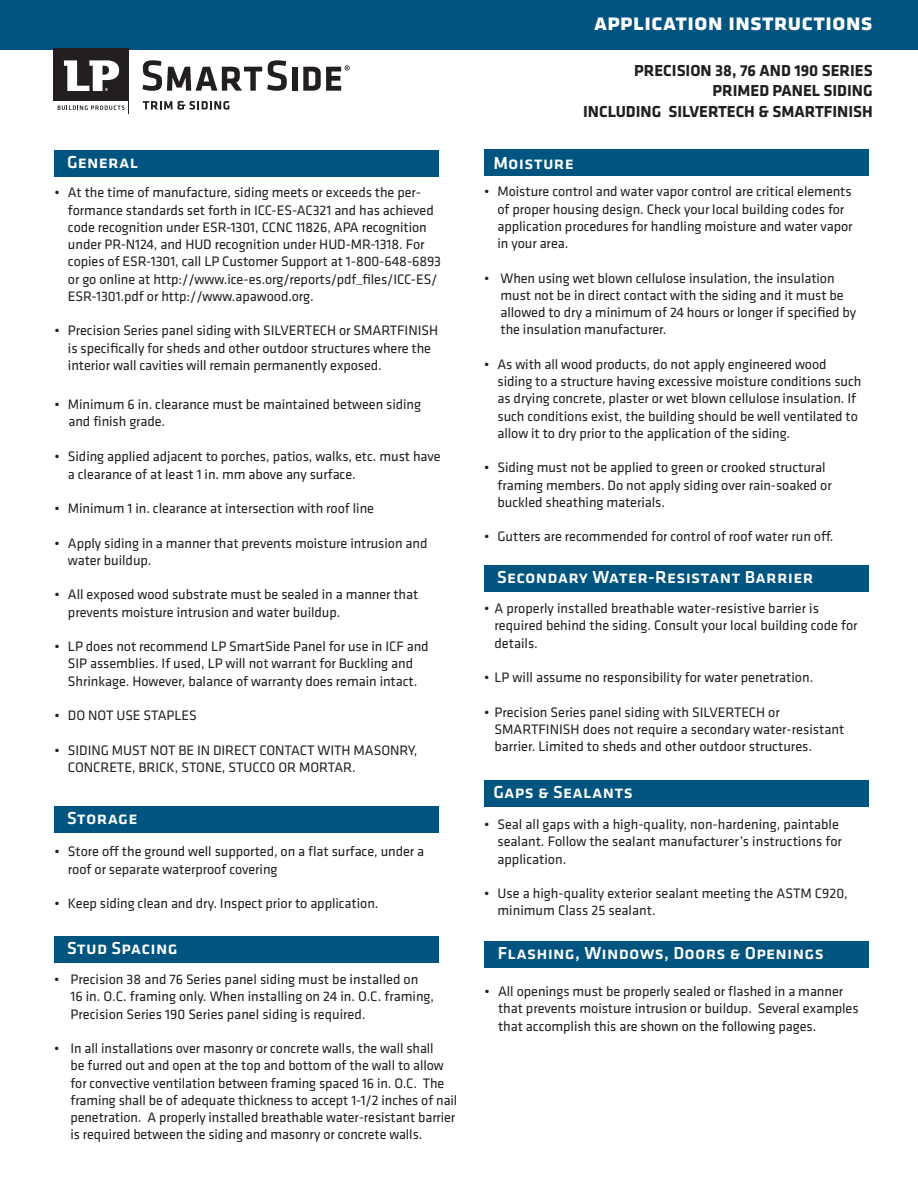
<style>
.page{position:relative;width:918px;height:1188px;background:#fff}
.page>*{position:absolute;margin:0;border:0;box-sizing:border-box;transform-origin:0 0}
.t1{font:700 24px "Klavika";color:#fff}
.new_subs{font:500 18px "Klavika";letter-spacing:.015em;color:#fff}
.t2{font:700 16.5px "Klavika";color:#231f20}
.new_bullet_points{font:14.25px/17.2px "Klavika";letter-spacing:-.005em;color:#231f20}
</style>
<div class="page">
<div style="left:0;top:0;width:918px;height:49px;background:#005480"></div>
<div style="left:54px;top:150px;width:385px;height:27px;background:#005480"></div>
<div style="left:54px;top:806px;width:384px;height:27px;background:#005480"></div>
<div style="left:484px;top:780px;width:384px;height:27px;background:#005480"></div>
<div style="left:54px;top:936px;width:384px;height:27px;background:#005480"></div>
<div style="left:484px;top:566px;width:384px;height:26px;background:#005480"></div>
<div style="left:484px;top:149px;width:384px;height:27px;background:#005480"></div>
<div style="left:485px;top:941px;width:384px;height:27px;background:#005480"></div>
<svg style="left:142px;top:60px;width:145px;height:31px"></svg>
<div style="left:292px;top:67px;width:5px;height:24px;background:#231f20"></div>
<svg style="left:303px;top:65px;width:47px;height:26px"></svg>
<svg style="left:143px;top:101px;width:86px;height:9px"></svg>
<svg style="left:128px;top:101px;width:1px;height:13px"></svg>
<div style="left:53px;top:48px;width:76px;height:53px;background:#231f20"></div>
<svg style="left:64px;top:60px;width:55px;height:31px"></svg>
<svg style="left:58px;top:106px;width:67px;height:4px"></svg>
<p class="new_subs" style="left:67px;top:150px;width:73px">General</p>
<p class="new_bullet_points" style="left:68px;top:184px;width:375px;text-indent:-14px">• At the time of manufacture, siding meets or exceeds the per&shy;formance standards set forth in ICC-ES-AC321 and has achieved code recognition under ESR-1301, CCNC 11826, APA recognition under PR-N124, and HUD recognition under HUD-MR-1318. For copies of ESR-1301, call LP Customer Support at 1-800-648-6893 or go online at http://www.ice-es.org/reports/pdf_files/ICC-ES/ ESR-1301.pdf or http://www.apawood.org.</p>
<p class="new_bullet_points" style="left:68px;top:322px;width:372px;text-indent:-14px">• Precision Series panel siding with SILVERTECH or SMARTFINISH is specifically for sheds and other outdoor structures where the interior wall cavities will remain permanently exposed.</p>
<p class="new_bullet_points" style="left:68px;top:395px;width:354px;text-indent:-14px">• Minimum 6 in. clearance must be maintained between siding and finish grade.</p>
<p class="new_bullet_points" style="left:68px;top:448px;width:374px;text-indent:-14px">• Siding applied adjacent to porches, patios, walks, etc. must have a clearance of at least 1 in. mm above any surface.</p>
<p class="new_bullet_points" style="left:54px;top:499px;width:321px">• Minimum 1 in. clearance at intersection with roof line</p>
<p class="new_bullet_points" style="left:68px;top:534px;width:361px;text-indent:-14px">• Apply siding in a manner that prevents moisture intrusion and water buildup.</p>
<p class="new_bullet_points" style="left:68px;top:586px;width:352px;text-indent:-14px">• All exposed wood substrate must be sealed in a manner that prevents moisture intrusion and water buildup.</p>
<p class="new_bullet_points" style="left:54px;top:637px;width:376px;text-align:center">• LP does not recommend LP SmartSide Panel for use in ICF and<br>SIP assemblies. If used, LP will not warrant for Buckling and<br>Shrinkage. However, balance of warranty does remain intact.</p>
<p class="new_bullet_points" style="left:54px;top:706px;width:144px">• DO NOT USE STAPLES</p>
<p class="new_bullet_points" style="left:68px;top:741px;width:351px;text-indent:-14px">• SIDING MUST NOT BE IN DIRECT CONTACT WITH MASONRY,<br>CONCRETE, BRICK, STONE, STUCCO OR MORTAR.</p>
<p class="new_subs" style="left:67px;top:806px;width:72px">Storage</p>
<p class="new_bullet_points" style="left:68px;top:842px;width:358px;text-indent:-14px">• Store off the ground well supported, on a flat surface, under a roof or separate waterproof covering</p>
<p class="new_bullet_points" style="left:54px;top:894px;width:326px">• Keep siding clean and dry. Inspect prior to application.</p>
<p class="new_subs" style="left:67px;top:936px;width:112px">Stud Spacing</p>
<p class="new_bullet_points" style="left:70px;top:970px;width:365px;text-indent:-16px">• Precision 38 and 76 Series panel siding must be installed on<br>16 in. O.C. framing only. When installing on 24 in. O.C. framing,<br>Precision Series 190 Series panel siding is required.</p>
<p class="new_bullet_points" style="left:70px;top:1039px;width:388px;text-indent:-16px">• In all installations over masonry or concrete walls, the wall shall<br>be furred out and open at the top and bottom of the wall to allow for convective ventilation between framing spaced 16 in. O.C. The framing shall be of adequate thickness to accept 1-1/2 inches of nail penetration. A properly installed breathable water-resistant barrier is required between the siding and masonry or concrete walls.</p>
<p class="t1" style="left:594px;top:5px;width:280px">application instructions</p>
<p class="t2" style="left:634px;top:58px;width:240px">PRECISION 38, 76 AND 190 SERIES</p>
<p class="t2" style="left:713px;top:79px;width:162px">PRIMED PANEL SIDING</p>
<p class="t2" style="left:583px;top:100px;width:291px">INCLUDING SILVERTECH &amp; SMARTFINISH</p>
<p class="new_subs" style="left:493px;top:150px;width:82px">Moisture</p>
<p class="new_bullet_points" style="left:498px;top:183px;width:357px;text-indent:-14px">• Moisture control and water vapor control are critical elements of proper housing design. Check your local building codes for application procedures for handling moisture and water vapor in your area.</p>
<p class="new_bullet_points" style="left:500px;top:269px;width:357px;text-indent:-16px">• When using wet blown cellulose insulation, the insulation must not be in direct contact with the siding and it must be allowed to dry a minimum of 24 hours or longer if specified by the insulation manufacturer.</p>
<p class="new_bullet_points" style="left:498px;top:355px;width:365px;text-indent:-14px">• As with all wood products, do not apply engineered wood siding to a structure having excessive moisture conditions such as drying concrete, plaster or wet blown cellulose insulation. If such conditions exist, the building should be well ventilated to allow it to dry prior to the application of the siding.</p>
<p class="new_bullet_points" style="left:498px;top:459px;width:336px;text-indent:-14px">• Siding must not be applied to green or crooked structural framing members. Do not apply siding over rain-soaked or buckled sheathing materials.</p>
<p class="new_bullet_points" style="left:484px;top:528px;width:351px">• Gutters are recommended for control of roof water run off.</p>
<p class="new_subs" style="left:497px;top:565px;width:318px">Secondary Water-Resistant Barrier</p>
<p class="new_bullet_points" style="left:495px;top:599px;width:365px;text-indent:-10px">• A properly installed breathable water-resistive barrier is required behind the siding. Consult your local building code for details.</p>
<p class="new_bullet_points" style="left:484px;top:668px;width:331px">• LP will assume no responsibility for water penetration.</p>
<p class="new_bullet_points" style="left:495px;top:703px;width:351px;text-indent:-10px">• Precision Series panel siding with SILVERTECH or<br>SMARTFINISH does not require a secondary water-resistant barrier. Limited to sheds and other outdoor structures.</p>
<p class="new_subs" style="left:493px;top:780px;width:141px">Gaps &amp; Sealants</p>
<p class="new_bullet_points" style="left:498px;top:815px;width:346px;text-indent:-14px">• Seal all gaps with a high-quality, non-hardening, paintable sealant. Follow the sealant manufacturer’s instructions for application.</p>
<p class="new_bullet_points" style="left:498px;top:884px;width:352px;text-indent:-14px">• Use a high-quality exterior sealant meeting the ASTM C920, minimum Class 25 sealant.</p>
<p class="new_subs" style="left:498px;top:940px;width:327px">Flashing, Windows, Doors &amp; Openings</p>
<p class="new_bullet_points" style="left:498px;top:982px;width:362px;text-indent:-14px">• All openings must be properly sealed or flashed in a manner that prevents moisture intrusion or buildup. Several examples that accomplish this are shown on the following pages.</p>
</div>
